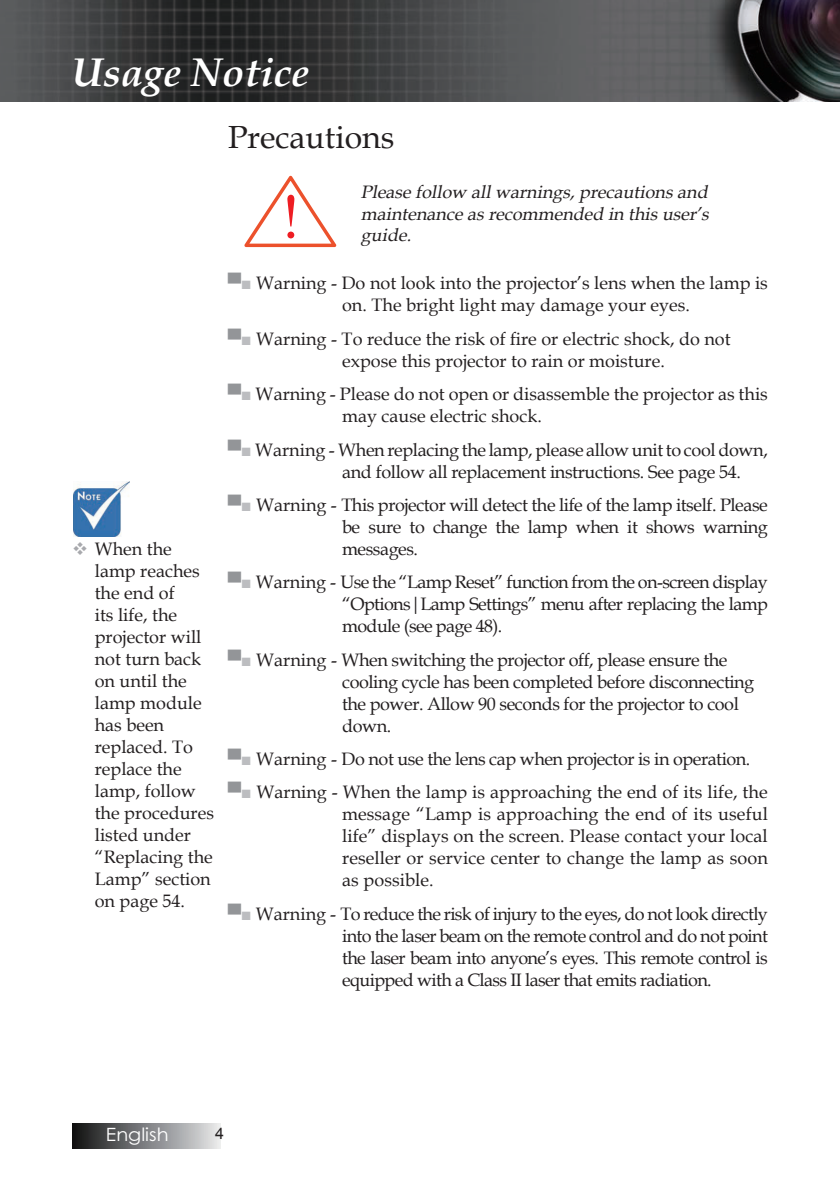
<style>
.page{position:relative;width:840px;height:1191px;background:#fff}
.page>*{position:absolute;margin:0;border:0;box-sizing:border-box;transform-origin:0 0}
.t1{font:italic 700 40px "Book Antiqua";color:#fff}
.t2{font:32px "Book Antiqua";color:#231f20}
.t3{font:18.2px "Century Gothic";color:#fff;scale:1.06 1}
.t4{font:18px/22px "Book Antiqua";color:#231f20}
.t5{font:18px/22px "Book Antiqua";letter-spacing:-.025em;color:#231f20}
.t6{font:18px/22px "Book Antiqua";letter-spacing:-.02em;color:#231f20}
.t7{font:italic 18px/21.6px "Book Antiqua";color:#231f20;text-align:justify}
.t8{font:16px "Arial";color:#231f20}
.s1{color:#939598}
.s2{color:#bcbdc0}
</style>
<div class="page">
<img style="left:0;top:0;width:839px;height:101px">
<svg style="left:73px;top:1147px;width:147px;height:1px"></svg>
<svg style="left:72px;top:1124px;width:148px;height:23px;background:#7c7e7f"></svg>
<svg style="left:244px;top:176px;width:92px;height:71px"></svg>
<img style="left:74px;top:482px;width:55px;height:54px">
<h1 class="t1" style="left:72px;top:44px;width:238px">Usage Notice</h1>
<p class="t4" style="left:95px;top:538px;width:121px">When the lamp reaches the end of<br>its life, the projector will not turn back on until the lamp module has been replaced. To replace the lamp, follow the procedures listed under “Replacing the<br>Lamp” section on page 54.</p>
<h2 class="t2" style="left:228px;top:115px;width:168px">Precautions</h2>
<p class="t7" style="left:360px;top:181px;width:353px">Please follow allwarnings,precautionsand maintenance asrecommended in thisuser’s guide.</p>
<p class="t4" style="left:342px;top:272px;width:427px;text-indent:-114px"><span class="s1">▀</span><span class="s2">■</span> Warning - Do not look into the projector’s lens when the lamp is on. The bright light may damage your eyes.</p>
<p class="t4" style="left:342px;top:327px;width:390px;text-indent:-114px"><span class="s1">▀</span><span class="s2">■</span> Warning - To reduce the risk of fire or electric shock, do not expose this projector to rain or moisture.</p>
<p class="t4" style="left:342px;top:383px;width:427px;text-indent:-114px"><span class="s1">▀</span><span class="s2">■</span> Warning - Please do not open or disassemble the projector as this may cause electric shock.</p>
<p class="t6" style="left:342px;top:438px;width:427px;text-indent:-114px"><span class="s1">▀</span><span class="s2">■</span> Warning - When replacing the lamp, please allow unit to cool down, and follow all replacement instructions. See page 54.</p>
<p class="t4" style="left:342px;top:493px;width:427px;text-align:justify;text-indent:-114px"><span class="s1">▀</span><span class="s2">■</span> Warning - This projector will detect the life of the lamp itself. Please be sure to change the lamp when it shows warning messages.</p>
<p class="t4" style="left:342px;top:571px;width:427px;text-align:justify;text-indent:-114px"><span class="s1">▀</span><span class="s2">■</span> Warning - Use the “Lamp Reset” function from the on-screen display “Options|Lamp Settings” menu after replacing the lamp module (see page 48).</p>
<p class="t5" style="left:342px;top:648px;width:413px;text-indent:-114px"><span class="s1">▀</span><span class="s2">■</span> Warning - When switching the projector off, please ensure the cooling cycle has been completed before disconnecting the power. Allow 90 seconds for the projector to cool down.</p>
<p class="t4" style="left:228px;top:741px;width:541px;line-height:33.4px"><span class="s1">▀</span><span class="s2">■</span> Warning - Do not use the lens cap when projector is in operation. <span class="s1">▀</span><span class="s2">■</span> Warning - When the lamp is approaching the end of its life, the</p>
<p class="t4" style="left:342px;top:802px;width:427px;text-align:justify">message “Lamp is approaching the end of its useful life” displays on the screen. Please contact your local reseller or service center to change the lamp as soon as possible.</p>
<p class="t4" style="left:342px;top:902px;width:427px;text-align:justify;text-indent:-114px"><span class="s1">▀</span><span class="s2">■</span> Warning - To reduce the risk of injury to the eyes, do not look directly into the laser beam on the remote control and do not point the laser beam into anyone’s eyes. This remote control is equipped with a Class II laser that emits radiation.</p>
<p class="t3" style="left:106px;top:1122px;width:61px">English</p>
<p class="t8" style="left:215px;top:1122px;width:10px">4</p>
</div>
